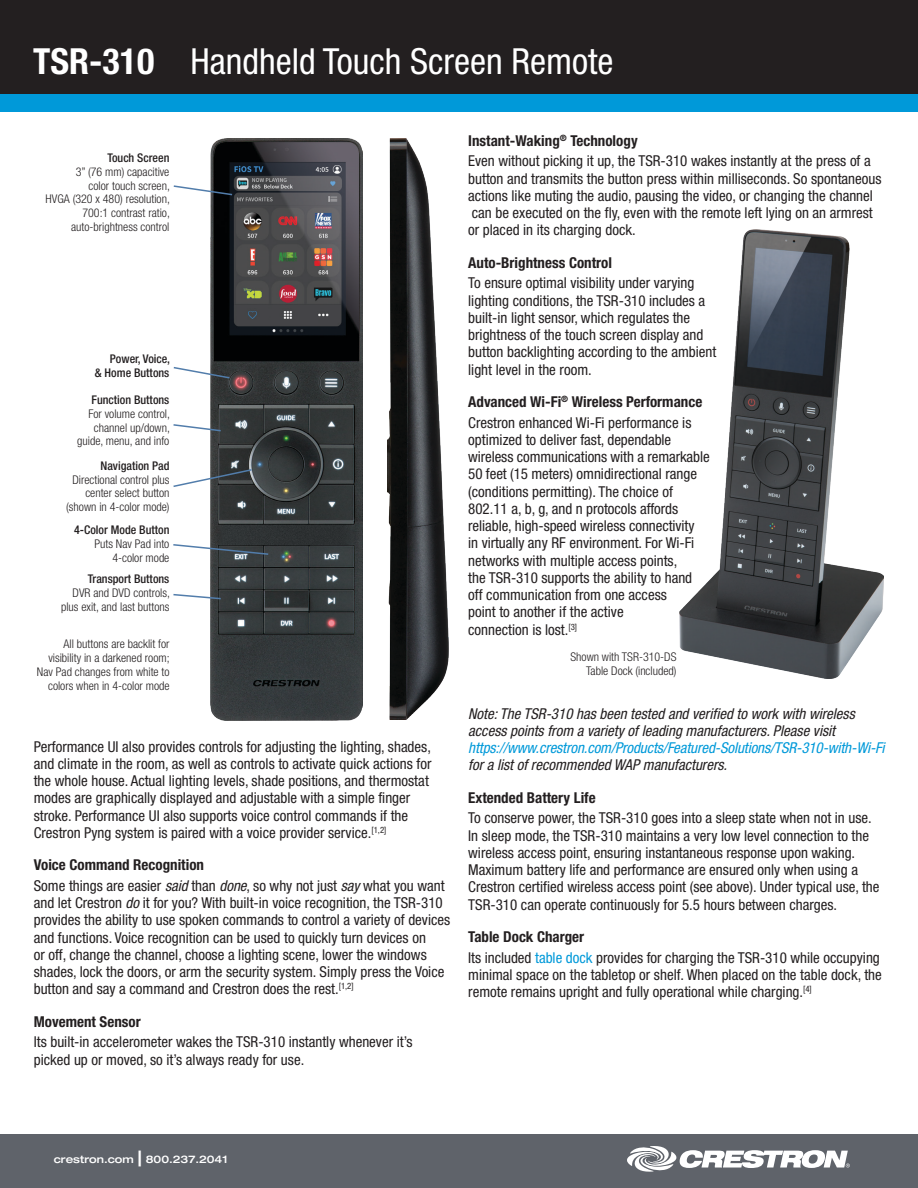
<style>
.page{position:relative;width:918px;height:1188px;background:#fff}
.page>*{position:absolute;margin:0;border:0;box-sizing:border-box;transform-origin:0 0}
.t1{font:condensed 36px "Helvetica Neue LT Std";color:#fff}
.t2{font:condensed 15px/17.2px "Helvetica Neue LT Std";color:#231f20}
.t3{font:italic condensed 15px/17.2px "Helvetica Neue LT Std";color:#231f20}
.bold_copy_headings{font:700 condensed 15px "Helvetica Neue LT Std";color:#231f20}
.endnote{font:300 condensed 12px/13.8px "Helvetica Neue LT Std";color:#231f20;text-align:right}
.endnote-2{font:500 condensed 12px/13.8px "Helvetica Neue LT Std";color:#231f20;text-align:right}
.t4{font:500 expanded 10.5px "Helvetica Neue LT Std";color:#fff}
.s1{font-weight:700}
.s2{font-weight:500}
.s3{font-style:italic}
.s4{color:#0099d9}
.s5{font-size:21px}
</style>
<div class="page">
<div style="left:0;top:0;width:918px;height:94px;background:#231f20"></div>
<div style="left:0;top:94px;width:918px;height:18px;background:#0099d9"></div>
<div style="left:0;top:1134px;width:918px;height:54px;background:#5f636a"></div>
<svg style="left:627px;top:1146px;width:223px;height:26px"></svg>
<img style="left:211px;top:139px;width:151px;height:581px">
<img style="left:388px;top:138px;width:60px;height:581px">
<svg style="left:173px;top:184px;width:61px;height:12px"></svg>
<svg style="left:173px;top:366px;width:58px;height:14px"></svg>
<svg style="left:173px;top:423px;width:49px;height:9px"></svg>
<svg style="left:173px;top:468px;width:80px;height:20px"></svg>
<svg style="left:173px;top:543px;width:97px;height:13px"></svg>
<svg style="left:173px;top:593px;width:49px;height:7px"></svg>
<img style="left:680px;top:229px;width:204px;height:449px">
<h1 class="t1" style="left:33px;top:41px;width:582px"><span class="s1">TSR-310</span> Handheld Touch Screen Remote</h1>
<p class="endnote" style="left:46px;top:151px;width:126px"><span class="s2">Touch Screen<br></span>3” (76 mm) capacitive<br>color touch screen,<br>HVGA (320 x 480) resolution,<br>700:1 contrast ratio, auto-brightness control</p>
<p class="endnote-2" style="left:95px;top:352px;width:77px">Power, Voice,<br>&amp; Home Buttons</p>
<p class="endnote" style="left:77px;top:393px;width:94px"><span class="s2">Function Buttons<br></span>For volume control, channel up/down, guide, menu, and info</p>
<p class="endnote" style="left:66px;top:458px;width:105px"><span class="s2">Navigation Pad<br></span>Directional control plus center select button (shown in 4-color mode)</p>
<p class="endnote" style="left:74px;top:523px;width:97px"><span class="s2">4-Color Mode Button<br></span>Puts Nav Pad into<br>4-color mode</p>
<p class="endnote" style="left:61px;top:572px;width:110px"><span class="s2">Transport Buttons<br></span>DVR and DVD controls, plus exit, and last buttons</p>
<p class="endnote" style="left:37px;top:637px;width:134px">All buttons are backlit for visibility in a darkened room;<br>Nav Pad changes from white to colors when in 4-color mode</p>
<p class="t2" style="left:34px;top:738px;width:399px">Performance UI also provides controls for adjusting the lighting, shades, and climate in the room, as well as controls to activate quick actions for the whole house. Actual lighting levels, shade positions, and thermostat modes are graphically displayed and adjustable with a simple finger stroke. Performance UI also supports voice control commands if the Crestron Pyng system is paired with a voice provider service.<sup>[1,2]</sup></p>
<p class="bold_copy_headings" style="left:34px;top:856px;width:172px">Voice Command Recognition</p>
<p class="t2" style="left:34px;top:877px;width:418px">Some things are easier <span class="s3">said</span> than <span class="s3">done</span>, so why not just <span class="s3">say</span> what you want and let Crestron <span class="s3">do</span> it for you? With built-in voice recognition, the TSR-310 provides the ability to use spoken commands to control a variety of devices and functions. Voice recognition can be used to quickly turn devices on<br>or off, change the channel, choose a lighting scene, lower the windows shades, lock the doors, or arm the security system. Simply press the Voice button and say a command and Crestron does the rest.<sup>[1,2]</sup></p>
<p class="bold_copy_headings" style="left:34px;top:1012px;width:108px">Movement Sensor</p>
<p class="t2" style="left:34px;top:1033px;width:380px">Its built-in accelerometer wakes the TSR-310 instantly whenever it’s picked up or moved, so it’s always ready for use.</p>
<p class="bold_copy_headings" style="left:468px;top:131px;width:171px">Instant-Waking<sup>®</sup> Technology</p>
<p class="t2" style="left:468px;top:152px;width:415px">Even without picking it up, the TSR-310 wakes instantly at the press of a button and transmits the button press within milliseconds. So spontaneous actions like muting the audio, pausing the video, or changing the channel can be executed on the fly, even with the remote left lying on an armrest or placed in its charging dock.</p>
<p class="bold_copy_headings" style="left:468px;top:253px;width:145px">Auto-Brightness Control</p>
<p class="t2" style="left:468px;top:274px;width:250px">To ensure optimal visibility under varying lighting conditions, the TSR-310 includes a built-in light sensor, which regulates the brightness of the touch screen display and button backlighting according to the ambient light level in the room.</p>
<p class="bold_copy_headings" style="left:468px;top:393px;width:236px">Advanced Wi-Fi<sup>®</sup> Wireless Performance</p>
<p class="t2" style="left:468px;top:414px;width:243px">Crestron enhanced Wi-Fi performance is optimized to deliver fast, dependable wireless communications with a remarkable 50 feet (15 meters) omnidirectional range (conditions permitting). The choice of 802.11 a, b, g, and n protocols affords reliable, high-speed wireless connectivity<br>in virtually any RF environment. For Wi-Fi networks with multiple access points,<br>the TSR-310 supports the ability to hand off communication from one access<br>point to another if the active<br>connection is lost.<sup>[3]</sup></p>
<p class="endnote" style="left:570px;top:650px;width:108px">Shown with TSR-310-DS<br>Table Dock (included)</p>
<p class="t3" style="left:468px;top:705px;width:418px">Note: The TSR-310 has been tested and verified to work with wireless access points from a variety of leading manufacturers. Please visit <span class="s4">https://www.crestron.com/Products/Featured-Solutions/TSR-310-with-Wi-Fi </span>for a list of recommended WAP manufacturers.</p>
<p class="bold_copy_headings" style="left:468px;top:788px;width:129px">Extended Battery Life</p>
<p class="t2" style="left:468px;top:809px;width:413px">To conserve power, the TSR-310 goes into a sleep state when not in use.<br>In sleep mode, the TSR-310 maintains a very low level connection to the wireless access point, ensuring instantaneous response upon waking.<br>Maximum battery life and performance are ensured only when using a Crestron certified wireless access point (see above). Under typical use, the TSR-310 can operate continuously for 5.5 hours between charges.</p>
<p class="bold_copy_headings" style="left:468px;top:928px;width:118px">Table Dock Charger</p>
<p class="t2" style="left:468px;top:949px;width:415px">Its included <span class="s4">table dock</span> provides for charging the TSR-310 while occupying minimal space on the tabletop or shelf. When placed on the table dock, the remote remains upright and fully operational while charging.<sup>[4]</sup></p>
<p class="t4" style="left:54px;top:1153px;width:175px">crestron.com <span class="s5">|</span> 800.237.2041</p>
</div>
